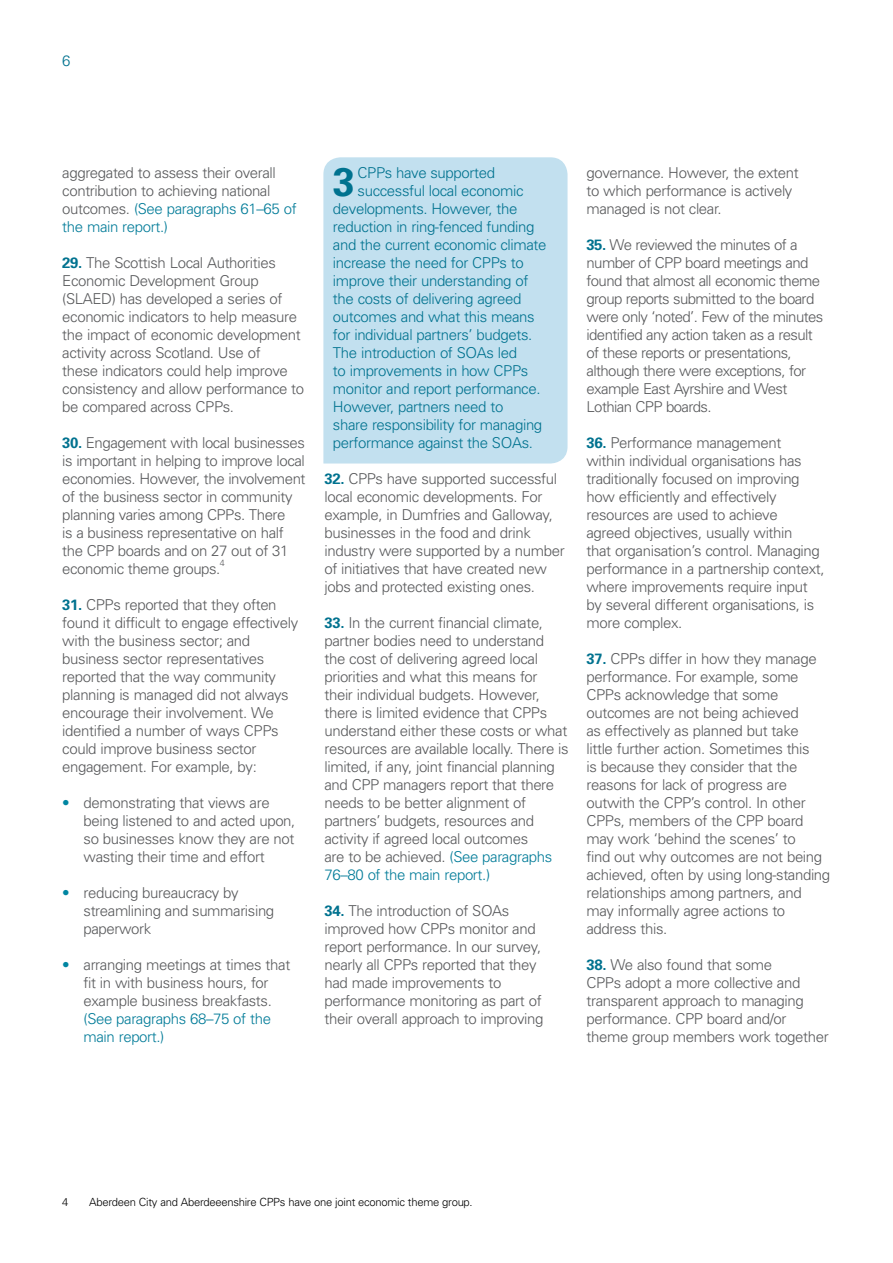
<style>
.page{position:relative;width:893px;height:1263px;background:#fff}
.page>*{position:absolute;margin:0;border:0;box-sizing:border-box;transform-origin:0 0}
.t1{font:700 39.9px "Univers";color:#00728f}
.Paragraph{font:300 15px/18px "Univers";letter-spacing:-.025em;color:#58595b}
.t2{font:300 15px "Univers";letter-spacing:-.025em;color:#00728f}
.Paragraph_-_bullet{font:300 15px/18px "Univers";letter-spacing:-.025em;color:#58595b}
.Footnote{font:300 11.25px "Univers";letter-spacing:-.025em;color:#000}
.Paragraph-2{font:300 9px "Univers";color:#58595b}
.s1{color:#007b98}
.s2{font-weight:700;color:#00728f}
.s3{color:#0086a2}
</style>
<div class="page">
<div style="left:323px;top:157px;width:244px;height:306px;background:#c2e0ef"></div>
<p class="t2" style="left:62px;top:52px;width:10px">6</p>
<p class="Paragraph" style="left:62px;top:163px;width:236px">aggregated to assess their overall contribution to achieving national outcomes. <span class="s1">(See paragraphs 61–65 of the main report.)</span></p>
<p class="Paragraph" style="left:62px;top:253px;width:243px"><span class="s2">29.</span> The Scottish Local Authorities Economic Development Group (SLAED) has developed a series of economic indicators to help measure the impact of economic development activity across Scotland. Use of<br>these indicators could help improve consistency and allow performance to be compared across CPPs.</p>
<p class="Paragraph" style="left:62px;top:433px;width:245px"><span class="s2">30.</span> Engagement with local businesses is important in helping to improve local economies. However, the involvement of the business sector in community planning varies among CPPs. There<br>is a business representative on half the CPP boards and on 27 out of 31 economic theme groups.</p>
<p class="Paragraph-2" style="left:220px;top:558px;width:7px">4</p>
<p class="Paragraph" style="left:62px;top:595px;width:237px"><span class="s2">31.</span> CPPs reported that they often found it difficult to engage effectively with the business sector; and business sector representatives reported that the way community planning is managed did not always encourage their involvement. We identified a number of ways CPPs could improve business sector engagement. For example, by:</p>
<p class="Paragraph_-_bullet" style="left:84px;top:793px;width:213px;text-indent:-21px"><span class="s3">•</span> demonstrating that views are being listened to and acted upon, so businesses know they are not wasting their time and effort</p>
<p class="Paragraph_-_bullet" style="left:84px;top:883px;width:192px;text-indent:-21px"><span class="s3">•</span> reducing bureaucracy by streamlining and summarising paperwork</p>
<p class="Paragraph_-_bullet" style="left:84px;top:955px;width:208px;text-indent:-21px"><span class="s3">•</span> arranging meetings at times that fit in with business hours, for example business breakfasts. <span class="s1">(See paragraphs 68–75 of the main report.)</span></p>
<p class="t1" style="left:333px;top:157px;width:24px">3</p>
<p class="t2" style="left:358px;top:163px;width:139px">CPPs have supported</p>
<p class="t2" style="left:358px;top:181px;width:168px">successful local economic</p>
<p class="t2" style="left:333px;top:199px;width:186px">developments. However, the</p>
<p class="t2" style="left:333px;top:217px;width:203px">reduction in ring-fenced funding</p>
<p class="t2" style="left:333px;top:235px;width:215px">and the current economic climate</p>
<p class="t2" style="left:333px;top:253px;width:192px">increase the need for CPPs to</p>
<p class="t2" style="left:333px;top:271px;width:197px">improve their understanding of</p>
<p class="t2" style="left:333px;top:289px;width:190px">the costs of delivering agreed</p>
<p class="t2" style="left:333px;top:307px;width:203px">outcomes and what this means</p>
<p class="t2" style="left:333px;top:325px;width:201px">for individual partners’ budgets.</p>
<p class="t2" style="left:333px;top:343px;width:186px">The introduction of SOAs led</p>
<p class="t2" style="left:333px;top:361px;width:197px">to improvements in how CPPs</p>
<p class="t2" style="left:333px;top:379px;width:209px">monitor and report performance.</p>
<p class="t2" style="left:333px;top:397px;width:172px">However, partners need to</p>
<p class="t2" style="left:333px;top:415px;width:211px">share responsibility for managing</p>
<p class="t2" style="left:333px;top:433px;width:201px">performance against the SOAs.</p>
<p class="Paragraph" style="left:324px;top:469px;width:242px"><span class="s2">32.</span> CPPs have supported successful local economic developments. For example, in Dumfries and Galloway, businesses in the food and drink industry were supported by a number of initiatives that have created new jobs and protected existing ones.</p>
<p class="Paragraph" style="left:324px;top:613px;width:246px"><span class="s2">33.</span> In the current financial climate, partner bodies need to understand the cost of delivering agreed local priorities and what this means for their individual budgets. However, there is limited evidence that CPPs understand either these costs or what resources are available locally. There is limited, if any, joint financial planning and CPP managers report that there needs to be better alignment of partners’ budgets, resources and activity if agreed local outcomes<br>are to be achieved. <span class="s1">(See paragraphs 76–80 of the main report.)</span></p>
<p class="Paragraph" style="left:324px;top:901px;width:220px"><span class="s2">34.</span> The introduction of SOAs improved how CPPs monitor and report performance. In our survey, nearly all CPPs reported that they had made improvements to performance monitoring as part of their overall approach to improving</p>
<p class="Paragraph" style="left:586px;top:163px;width:214px">governance. However, the extent to which performance is actively managed is not clear.</p>
<p class="Paragraph" style="left:586px;top:235px;width:238px"><span class="s2">35.</span> We reviewed the minutes of a number of CPP board meetings and found that almost all economic theme group reports submitted to the board were only ‘noted’. Few of the minutes identified any action taken as a result of these reports or presentations, although there were exceptions, for example East Ayrshire and West Lothian CPP boards.</p>
<p class="Paragraph" style="left:586px;top:433px;width:240px"><span class="s2">36.</span> Performance management<br>within individual organisations has traditionally focused on improving how efficiently and effectively resources are used to achieve agreed objectives, usually within<br>that organisation’s control. Managing performance in a partnership context, where improvements require input by several different organisations, is more complex.</p>
<p class="Paragraph" style="left:586px;top:649px;width:245px"><span class="s2">37.</span> CPPs differ in how they manage performance. For example, some<br>CPPs acknowledge that some outcomes are not being achieved<br>as effectively as planned but take<br>little further action. Sometimes this<br>is because they consider that the reasons for lack of progress are outwith the CPP’s control. In other<br>CPPs, members of the CPP board may work ‘behind the scenes’ to<br>find out why outcomes are not being achieved, often by using long-standing relationships among partners, and may informally agree actions to address this.</p>
<p class="Paragraph" style="left:586px;top:955px;width:244px"><span class="s2">38.</span> We also found that some<br>CPPs adopt a more collective and transparent approach to managing performance. CPP board and/or theme group members work together</p>
<p class="Footnote" style="left:62px;top:1195px;width:8px">4</p>
<p class="Footnote" style="left:89px;top:1195px;width:385px">Aberdeen City and Aberdeeenshire CPPs have one joint economic theme group.</p>
</div>
